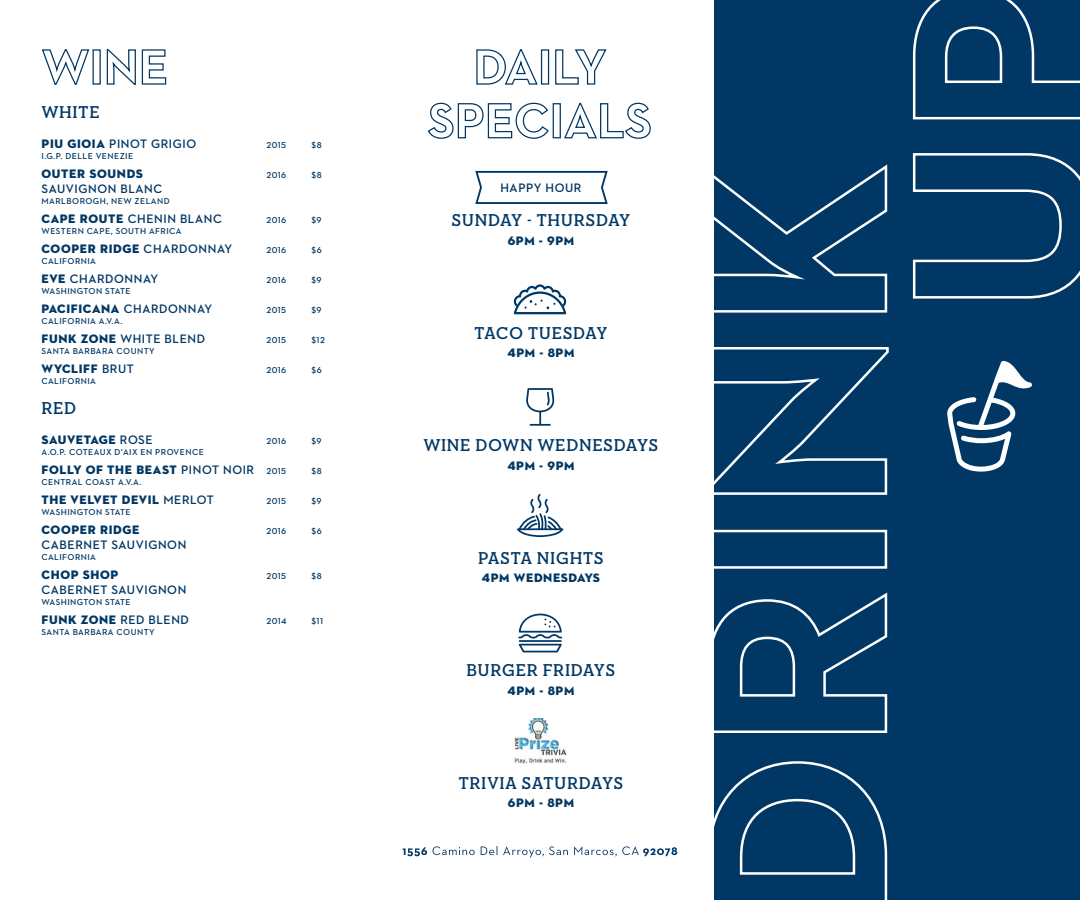
<style>
.page{position:relative;width:1080px;height:900px;background:#fff}
.page>*{position:absolute;margin:0;border:0;box-sizing:border-box;transform-origin:0 0}
.t1{font:700 17.5px "Neutraface Slab Display";letter-spacing:.07em;color:#003764}
.t2{font:700 17.5px "Neutraface Slab Display";letter-spacing:.045em;color:#003764}
.t3{font:12.5px "Neutraface 2 Display Titling";letter-spacing:.05em;color:#003764}
.t4{font:700 12.5px "Neutraface 2 Display";letter-spacing:.05em;color:#003764}
.t5{font:600 8.75px "Neutraface 2 Text";letter-spacing:.05em;color:#003764}
.s1{font-family:"Neutraface 2 Display Titling";font-weight:400}
.s2{font-family:"Neutraface 2 Display";font-weight:700}
.s3{font-family:"Neutraface 2 Text";font-weight:600;font-size:8.75px}
</style>
<div class="page">
<div style="left:715px;top:0;width:365px;height:900px;background:#003764"></div>
<svg style="left:403px;top:846px;width:274px;height:12px"></svg>
<svg style="left:475px;top:170px;width:133px;height:34px"></svg>
<img style="left:514px;top:718px;width:53px;height:46px">
<svg style="left:714px;top:162px;width:175px;height:738px"></svg>
<svg style="left:912px;top:0;width:168px;height:299px"></svg>
<svg style="left:947px;top:361px;width:85px;height:111px"></svg>
<svg style="left:519px;top:644px;width:43px;height:8px"></svg>
<hr style="left:519px;top:640px;width:43px;height:2px;background:#003764">
<svg style="left:518px;top:614px;width:44px;height:24px"></svg>
<hr style="left:530px;top:424px;width:21px;height:2px;background:#003764">
<svg style="left:526px;top:388px;width:29px;height:37px"></svg>
<svg style="left:517px;top:494px;width:46px;height:43px"></svg>
<svg style="left:41px;top:49px;width:49px;height:36px"></svg>
<div style="left:93px;top:49px;width:8px;height:36px;border:1px solid #003764"></div>
<svg style="left:106px;top:49px;width:61px;height:36px"></svg>
<svg style="left:476px;top:49px;width:62px;height:36px"></svg>
<div style="left:541px;top:49px;width:8px;height:36px;border:1px solid #003764"></div>
<svg style="left:555px;top:49px;width:52px;height:36px"></svg>
<svg style="left:427px;top:102px;width:122px;height:37px"></svg>
<div style="left:553px;top:103px;width:8px;height:35px;border:1px solid #003764"></div>
<svg style="left:564px;top:102px;width:87px;height:37px"></svg>
<svg style="left:514px;top:284px;width:52px;height:30px"></svg>
<h1 class="t1" style="left:42px;top:102px;width:59px">WHITE</h1>
<h2 class="t4" style="left:42px;top:136px;width:156px"><span class="s1">PIU GIOIA</span> PINOT GRIGIO</h2>
<p class="t5" style="left:267px;top:139px;width:21px">2015</p>
<p class="t5" style="left:312px;top:139px;width:12px">$8</p>
<p class="t5" style="left:42px;top:150px;width:93px">I.G.P. DELLE VENEZIE</p>
<h2 class="t3" style="left:42px;top:165px;width:103px">OUTER SOUNDS</h2>
<p class="t5" style="left:267px;top:169px;width:21px">2016</p>
<p class="t5" style="left:312px;top:169px;width:12px">$8</p>
<h2 class="t4" style="left:42px;top:181px;width:122px">SAUVIGNON BLANC</h2>
<p class="t5" style="left:42px;top:195px;width:130px">MARLBOROGH, NEW ZELAND</p>
<h2 class="t4" style="left:42px;top:211px;width:182px"><span class="s1">CAPE ROUTE</span> CHENIN BLANC</h2>
<p class="t5" style="left:267px;top:214px;width:21px">2016</p>
<p class="t5" style="left:312px;top:214px;width:12px">$9</p>
<p class="t5" style="left:42px;top:225px;width:141px">WESTERN CAPE, SOUTH AFRICA</p>
<h2 class="t3" style="left:42px;top:240px;width:192px">COOPER RIDGE <span class="s2">CHARDONNAY</span></h2>
<p class="t5" style="left:267px;top:244px;width:21px">2016</p>
<p class="t5" style="left:312px;top:244px;width:12px">$6</p>
<p class="t5" style="left:42px;top:255px;width:56px">CALIFORNIA</p>
<h2 class="t4" style="left:42px;top:271px;width:118px"><span class="s1">EVE</span> CHARDONNAY</h2>
<p class="t5" style="left:267px;top:274px;width:21px">2016</p>
<p class="t5" style="left:312px;top:274px;width:12px">$9</p>
<p class="t5" style="left:42px;top:285px;width:91px">WASHINGTON STATE</p>
<h2 class="t3" style="left:42px;top:300px;width:172px">PACIFICANA <span class="s2">CHARDONNAY</span></h2>
<p class="t5" style="left:267px;top:304px;width:21px">2015</p>
<p class="t5" style="left:312px;top:304px;width:12px">$9</p>
<p class="t5" style="left:42px;top:315px;width:82px">CALIFORNIA A.V.A.</p>
<h2 class="t4" style="left:42px;top:331px;width:165px"><span class="s1">FUNK ZONE</span> WHITE BLEND</h2>
<p class="t5" style="left:267px;top:334px;width:21px">2015</p>
<p class="t5" style="left:312px;top:334px;width:15px">$12</p>
<p class="t5" style="left:42px;top:345px;width:115px">SANTA BARBARA COUNTY</p>
<h2 class="t3" style="left:42px;top:360px;width:94px">WYCLIFF <span class="s2">BRUT</span></h2>
<p class="t5" style="left:267px;top:364px;width:21px">2016</p>
<p class="t5" style="left:312px;top:364px;width:12px">$6</p>
<p class="t5" style="left:42px;top:375px;width:56px">CALIFORNIA</p>
<h1 class="t1" style="left:42px;top:398px;width:36px">RED</h1>
<h2 class="t3" style="left:42px;top:432px;width:113px">SAUVETAGE <span class="s2">ROSE</span></h2>
<p class="t5" style="left:267px;top:435px;width:21px">2016</p>
<p class="t5" style="left:312px;top:435px;width:12px">$9</p>
<p class="t5" style="left:42px;top:447px;width:164px">A.O.P. COTEAUX D'AIX EN PROVENCE</p>
<h2 class="t3" style="left:42px;top:462px;width:246px">FOLLY OF THE BEAST <span class="s2">PINOT NOIR</span> <span class="s3">2015</span></h2>
<p class="t5" style="left:312px;top:465px;width:12px">$8</p>
<p class="t5" style="left:42px;top:477px;width:102px">CENTRAL COAST A.V.A.</p>
<h2 class="t3" style="left:42px;top:492px;width:174px">THE VELVET DEVIL <span class="s2">MERLOT</span></h2>
<p class="t5" style="left:267px;top:495px;width:21px">2015</p>
<p class="t5" style="left:312px;top:495px;width:12px">$9</p>
<p class="t5" style="left:42px;top:507px;width:91px">WASHINGTON STATE</p>
<h2 class="t3" style="left:42px;top:522px;width:99px">COOPER RIDGE</h2>
<p class="t5" style="left:267px;top:525px;width:21px">2016</p>
<p class="t5" style="left:312px;top:525px;width:12px">$6</p>
<h2 class="t4" style="left:42px;top:538px;width:146px">CABERNET SAUVIGNON</h2>
<p class="t5" style="left:42px;top:552px;width:56px">CALIFORNIA</p>
<h2 class="t3" style="left:42px;top:567px;width:78px">CHOP SHOP</h2>
<p class="t5" style="left:267px;top:570px;width:21px">2015</p>
<p class="t5" style="left:312px;top:570px;width:12px">$8</p>
<h2 class="t4" style="left:42px;top:583px;width:146px">CABERNET SAUVIGNON</h2>
<p class="t5" style="left:42px;top:597px;width:91px">WASHINGTON STATE</p>
<h2 class="t3" style="left:42px;top:612px;width:149px">FUNK ZONE <span class="s2">RED BLEND</span></h2>
<p class="t5" style="left:267px;top:615px;width:22px">2014</p>
<p class="t5" style="left:312px;top:615px;width:13px">$11</p>
<p class="t5" style="left:42px;top:627px;width:115px">SANTA BARBARA COUNTY</p>
<h2 class="t4" style="left:500px;top:181px;width:83px">HAPPY HOUR</h2>
<h1 class="t1" style="left:452px;top:210px;width:180px">SUNDAY - THURSDAY</h1>
<h2 class="t3" style="left:508px;top:233px;width:68px">6PM - 9PM</h2>
<h1 class="t2" style="left:475px;top:323px;width:134px">TACO TUESDAY</h1>
<h2 class="t3" style="left:507px;top:345px;width:68px">4PM - 8PM</h2>
<h1 class="t1" style="left:424px;top:435px;width:236px">WINE DOWN WEDNESDAYS</h1>
<h2 class="t3" style="left:507px;top:458px;width:69px">4PM - 9PM</h2>
<h1 class="t1" style="left:478px;top:548px;width:127px">PASTA NIGHTS</h1>
<h2 class="t3" style="left:482px;top:570px;width:120px">4PM WEDNESDAYS</h2>
<h1 class="t1" style="left:467px;top:660px;width:150px">BURGER FRIDAYS</h1>
<h2 class="t3" style="left:507px;top:683px;width:68px">4PM - 8PM</h2>
<h1 class="t1" style="left:459px;top:773px;width:166px">TRIVIA SATURDAYS</h1>
<h2 class="t3" style="left:508px;top:795px;width:68px">6PM - 8PM</h2>
</div>
